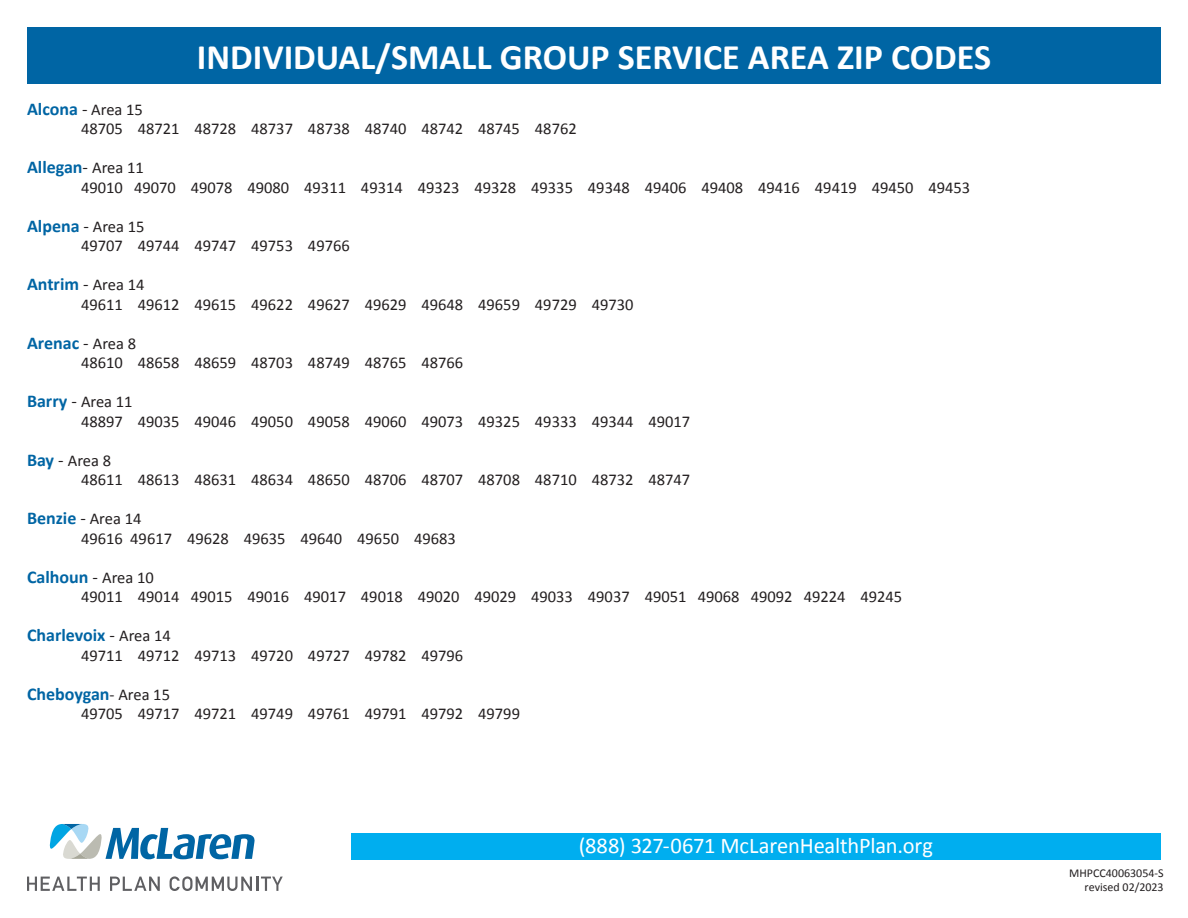
<style>
.page{position:relative;width:1188px;height:918px;background:#fff}
.page>*{position:absolute;margin:0;border:0;box-sizing:border-box;transform-origin:0 0}
.t1{font:700 36px "Calibri";color:#fff}
.t2{font:22.5px "Calibri";letter-spacing:-.01em;color:#fff}
.t3{font:700 18px "Calibri";color:#0065a4}
.t4{font:16.5px "Calibri";color:#231f20}
.t5{font:12px/14.4px "Calibri";color:#231f20;text-align:right}
.s1{font-weight:400;color:#231f20}
.s2{font-weight:400;font-size:16.5px;color:#231f20}
.s3{font-weight:700;font-size:18px;color:#0065a4}
.s4{font-size:18px}
</style>
<div class="page">
<div style="left:27px;top:27px;width:1134px;height:56px;background:#0065a4"></div>
<svg style="left:49px;top:824px;width:206px;height:35px"></svg>
<svg style="left:27px;top:877px;width:73px;height:14px"></svg>
<svg style="left:110px;top:877px;width:50px;height:14px"></svg>
<svg style="left:170px;top:876px;width:113px;height:15px"></svg>
<div style="left:351px;top:833px;width:810px;height:27px;background:#00aeef"></div>
<h1 class="t1" style="left:197px;top:31px;width:796px">INDIVIDUAL/SMALL GROUP SERVICE AREA ZIP CODES</h1>
<p class="t3" style="left:27px;top:96px;width:117px">Alcona <span class="s1">-</span> <span class="s2">Area 15</span></p>
<p class="t4" style="left:81px;top:117px;width:497px">48705 48721 48728 48737 48738 48740 48742 48745 48762</p>
<p class="t3" style="left:27px;top:155px;width:118px">Allegan<span class="s1">-</span> <span class="s2">Area 11</span></p>
<p class="t4" style="left:81px;top:176px;width:891px">49010 49070 49078 49080 49311 49314 49323 49328 49335 49348 49406 49408 49416 49419 49450 49453</p>
<p class="t3" style="left:27px;top:213px;width:119px">Alpena <span class="s1">-</span> <span class="s2">Area 15</span></p>
<p class="t4" style="left:81px;top:234px;width:270px">49707 49744 49747 49753 49766</p>
<p class="t3" style="left:27px;top:272px;width:119px">Antrim <span class="s1">-</span> <span class="s2">Area 14</span></p>
<p class="t4" style="left:81px;top:293px;width:554px">49611 49612 49615 49622 49627 49629 49648 49659 49729 49730</p>
<p class="t3" style="left:27px;top:330px;width:111px">Arenac <span class="s1">-</span> <span class="s2">Area 8</span></p>
<p class="t4" style="left:81px;top:351px;width:384px">48610 48658 48659 48703 48749 48765 48766</p>
<p class="t4" style="left:27px;top:390px;width:107px"><span class="s3">Barry</span> <span class="s4">-</span> Area 11</p>
<p class="t4" style="left:81px;top:410px;width:611px">48897 49035 49046 49050 49058 49060 49073 49325 49333 49344 49017</p>
<p class="t4" style="left:27px;top:449px;width:86px"><span class="s3">Bay</span> <span class="s4">-</span> Area 8</p>
<p class="t4" style="left:81px;top:468px;width:611px">48611 48613 48631 48634 48650 48706 48707 48708 48710 48732 48747</p>
<p class="t3" style="left:27px;top:506px;width:116px">Benzie <span class="s1">-</span> <span class="s2">Area 14</span></p>
<p class="t4" style="left:81px;top:527px;width:376px">49616 49617 49628 49635 49640 49650 49683</p>
<p class="t3" style="left:27px;top:564px;width:128px">Calhoun <span class="s1">-</span> <span class="s2">Area 10</span></p>
<p class="t4" style="left:81px;top:585px;width:823px">49011 49014 49015 49016 49017 49018 49020 49029 49033 49037 49051 49068 49092 49224 49245</p>
<p class="t3" style="left:27px;top:623px;width:145px">Charlevoix <span class="s1">-</span> <span class="s2">Area 14</span></p>
<p class="t4" style="left:81px;top:644px;width:384px">49711 49712 49713 49720 49727 49782 49796</p>
<p class="t3" style="left:27px;top:681px;width:145px">Cheboygan<span class="s2">- Area 15</span></p>
<p class="t4" style="left:81px;top:702px;width:441px">49705 49717 49721 49749 49761 49791 49792 49799</p>
<h2 class="t2" style="left:579px;top:830px;width:356px">(888) 327-0671 McLarenHealthPlan.org</h2>
<p class="t5" style="left:1069px;top:865px;width:96px">MHPCC40063054-S revised 02/2023</p>
</div>
